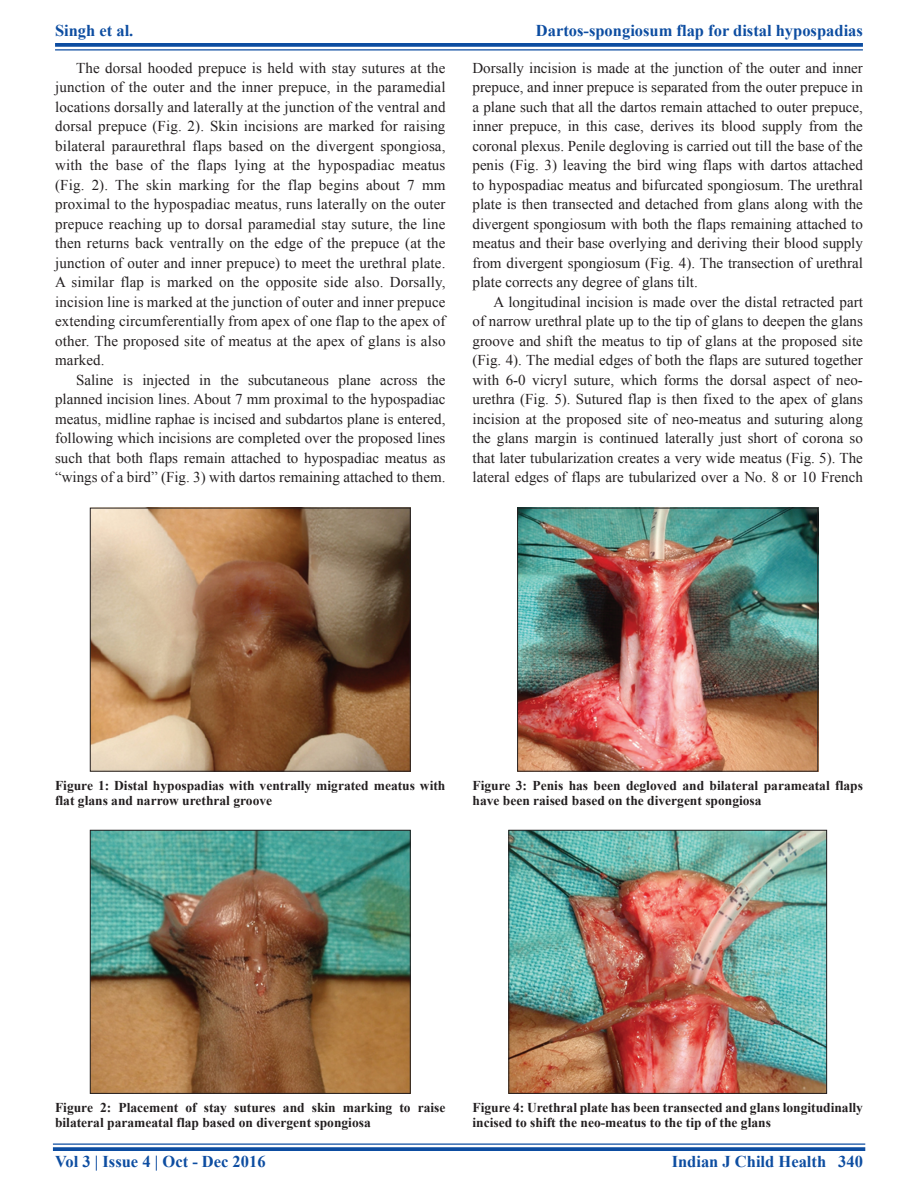
<style>
.page{position:relative;width:918px;height:1188px;background:#fff}
.page>*{position:absolute;margin:0;border:0;box-sizing:border-box;transform-origin:0 0}
.RF{font:700 16.5px "Times New Roman";color:#0d4da1}
.TX{font:15px/19.5px "Times New Roman";color:#231f20;text-align:justify}
.FGC{font:700 13.5px/15px "Times New Roman";color:#231f20}
</style>
<div class="page">
<hr style="left:53px;top:1143px;width:812px;height:2px;background:#0d4da1">
<svg style="left:53px;top:1147px;width:812px;height:4px;background:#1b57a6"></svg>
<svg style="left:55px;top:43px;width:808px;height:4px;background:#1b57a6"></svg>
<hr style="left:55px;top:49px;width:808px;height:2px;background:#0d4da1">
<img style="left:92px;top:510px;width:316px;height:259px">
<div style="left:90px;top:508px;width:320px;height:263px;border:1px solid #231f20"></div>
<img style="left:92px;top:832px;width:316px;height:260px">
<div style="left:90px;top:830px;width:320px;height:264px;border:1px solid #231f20"></div>
<img style="left:519px;top:510px;width:297px;height:259px">
<div style="left:517px;top:508px;width:301px;height:263px;border:1px solid #231f20"></div>
<img style="left:511px;top:832px;width:314px;height:260px">
<div style="left:509px;top:830px;width:318px;height:264px;border:1px solid #231f20"></div>
<p class="RF" style="left:55px;top:18px;width:80px">Singh et al.</p>
<p class="RF" style="left:536px;top:18px;width:329px">Dartos-spongiosum flap for distal hypospadias</p>
<p class="TX" style="left:55px;top:58px;width:392px;text-indent:21px">The dorsal hooded prepuce is held with stay sutures at the junction of the outer and the inner prepuce, in the paramedial locations dorsally and laterally at the junction of the ventral and dorsal prepuce (Fig. 2). Skin incisions are marked for raising bilateral paraurethral flaps based on the divergent spongiosa, with the base of the flaps lying at the hypospadiac meatus (Fig. 2). The skin marking for the flap begins about 7 mm proximal to the hypospadiac meatus, runs laterally on the outer prepuce reaching up to dorsal paramedial stay suture, the line then returns back ventrally on the edge of the prepuce (at the junction of outer and inner prepuce) to meet the urethral plate.<br>A similar flap is marked on the opposite side also. Dorsally, incision line is marked at the junction of outer and inner prepuce extending circumferentially from apex of one flap to the apex of other. The proposed site of meatus at the apex of glans is also marked.</p>
<p class="TX" style="left:55px;top:370px;width:392px;text-indent:21px">Saline is injected in the subcutaneous plane across the planned incision lines. About 7 mm proximal to the hypospadiac meatus, midline raphae is incised and subdartos plane is entered, following which incisions are completed over the proposed lines such that both flaps remain attached to hypospadiac meatus as “wings of a bird” (Fig. 3) with dartos remaining attached to them.</p>
<p class="TX" style="left:472px;top:58px;width:392px">Dorsally incision is made at the junction of the outer and inner prepuce, and inner prepuce is separated from the outer prepuce in a plane such that all the dartos remain attached to outer prepuce, inner prepuce, in this case, derives its blood supply from the coronal plexus. Penile degloving is carried out till the base of the penis (Fig. 3) leaving the bird wing flaps with dartos attached to hypospadiac meatus and bifurcated spongiosum. The urethral plate is then transected and detached from glans along with the divergent spongiosum with both the flaps remaining attached to meatus and their base overlying and deriving their blood supply from divergent spongiosum (Fig. 4). The transection of urethral plate corrects any degree of glans tilt.</p>
<p class="TX" style="left:472px;top:292px;width:392px;text-indent:21px">A longitudinal incision is made over the distal retracted part of narrow urethral plate up to the tip of glans to deepen the glans groove and shift the meatus to tip of glans at the proposed site (Fig. 4). The medial edges of both the flaps are sutured together with 6-0 vicryl suture, which forms the dorsal aspect of neo&shy;urethra (Fig. 5). Sutured flap is then fixed to the apex of glans incision at the proposed site of neo-meatus and suturing along the glans margin is continued laterally just short of corona so that later tubularization creates a very wide meatus (Fig. 5). The lateral edges of flaps are tubularized over a No. 8 or 10 French</p>
<p class="FGC" style="left:55px;top:777px;width:392px">Figure 1: Distal hypospadias with ventrally migrated meatus with flat glans and narrow urethral groove</p>
<p class="FGC" style="left:472px;top:777px;width:392px">Figure 3: Penis has been degloved and bilateral parameatal flaps have been raised based on the divergent spongiosa</p>
<p class="FGC" style="left:55px;top:1099px;width:392px">Figure 2: Placement of stay sutures and skin marking to raise bilateral parameatal flap based on divergent spongiosa</p>
<p class="FGC" style="left:472px;top:1099px;width:392px">Figure 4: Urethral plate has been transected and glans longitudinally incised to shift the neo-meatus to the tip of the glans</p>
<p class="RF" style="left:55px;top:1150px;width:212px">Vol 3 | Issue 4 | Oct - Dec 2016</p>
<p class="RF" style="left:672px;top:1150px;width:193px">Indian J Child Health 340</p>
</div>
